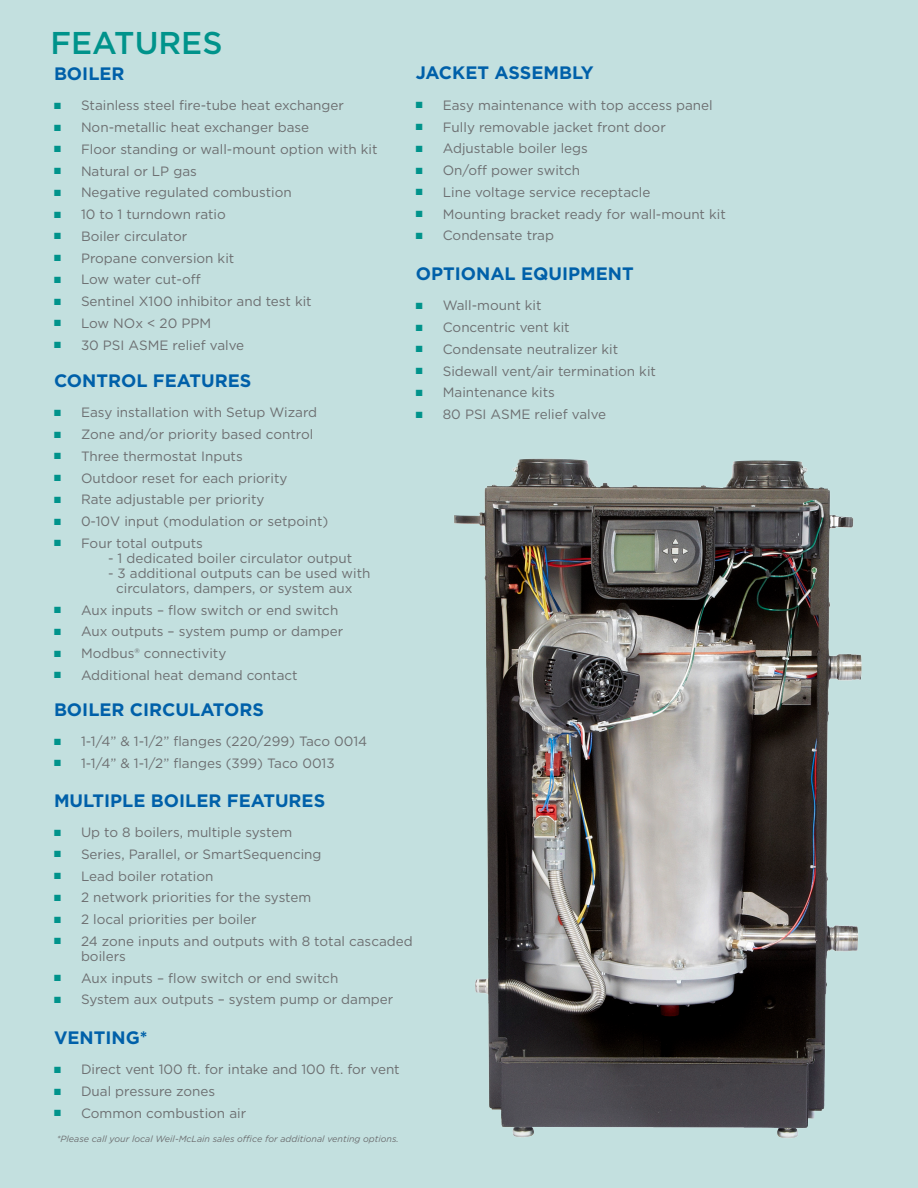
<style>
.page{position:relative;width:918px;height:1188px;background:#c3e0df}
.page>*{position:absolute;margin:0;border:0;box-sizing:border-box;transform-origin:0 0}
.wm_headline{font:500 31.5px "Gotham";color:#00938b}
.honeywell{font:700 18px "Gotham";color:#0060a9}
.t1{font:13.5px/15px "Gotham";color:#6d6f71}
.wm_body{font:italic 9px "Gotham";color:#6d6f71}
.s1{color:#00938b}
</style>
<div class="page">
<img style="left:454px;top:459px;width:408px;height:679px">
<p class="wm_headline" style="left:50px;top:22px;width:174px">FEATURES</p>
<p class="honeywell" style="left:54px;top:61px;width:72px">BOILER</p>
<p class="t1" style="left:54px;top:98px;width:292px"><span class="s1">■</span> Stainless steel fire-tube heat exchanger</p>
<p class="t1" style="left:54px;top:120px;width:257px"><span class="s1">■</span> Non-metallic heat exchanger base</p>
<p class="t1" style="left:54px;top:141px;width:325px"><span class="s1">■</span> Floor standing or wall-mount option with kit</p>
<p class="t1" style="left:54px;top:163px;width:144px"><span class="s1">■</span> Natural or LP gas</p>
<p class="t1" style="left:54px;top:185px;width:239px"><span class="s1">■</span> Negative regulated combustion</p>
<p class="t1" style="left:54px;top:207px;width:173px"><span class="s1">■</span> 10 to 1 turndown ratio</p>
<p class="t1" style="left:54px;top:228px;width:135px"><span class="s1">■</span> Boiler circulator</p>
<p class="t1" style="left:54px;top:250px;width:182px"><span class="s1">■</span> Propane conversion kit</p>
<p class="t1" style="left:54px;top:272px;width:148px"><span class="s1">■</span> Low water cut-off</p>
<p class="t1" style="left:54px;top:294px;width:259px"><span class="s1">■</span> Sentinel X100 inhibitor and test kit</p>
<p class="t1" style="left:54px;top:315px;width:159px"><span class="s1">■</span> Low NOx &lt; 20 PPM</p>
<p class="t1" style="left:54px;top:337px;width:192px"><span class="s1">■</span> 30 PSI ASME relief valve</p>
<p class="honeywell" style="left:54px;top:369px;width:199px">CONTROL FEATURES</p>
<p class="t1" style="left:54px;top:405px;width:265px"><span class="s1">■</span> Easy installation with Setup Wizard</p>
<p class="t1" style="left:54px;top:427px;width:261px"><span class="s1">■</span> Zone and/or priority based control</p>
<p class="t1" style="left:54px;top:448px;width:190px"><span class="s1">■</span> Three thermostat Inputs</p>
<p class="t1" style="left:54px;top:470px;width:235px"><span class="s1">■</span> Outdoor reset for each priority</p>
<p class="t1" style="left:54px;top:492px;width:212px"><span class="s1">■</span> Rate adjustable per priority</p>
<p class="t1" style="left:54px;top:514px;width:276px"><span class="s1">■</span> 0-10V input (modulation or setpoint)</p>
<p class="t1" style="left:54px;top:535px;width:150px"><span class="s1">■</span> Four total outputs</p>
<p class="t1" style="left:108px;top:550px;width:246px">- 1 dedicated boiler circulator output</p>
<p class="t1" style="left:116px;top:565px;width:256px;text-indent:-8px">- 3 additional outputs can be used with circulators, dampers, or system aux</p>
<p class="t1" style="left:54px;top:602px;width:286px"><span class="s1">■</span> Aux inputs – flow switch or end switch</p>
<p class="t1" style="left:54px;top:624px;width:291px"><span class="s1">■</span> Aux outputs – system pump or damper</p>
<p class="t1" style="left:54px;top:646px;width:174px"><span class="s1">■</span> Modbus® connectivity</p>
<p class="t1" style="left:54px;top:667px;width:245px"><span class="s1">■</span> Additional heat demand contact</p>
<p class="honeywell" style="left:54px;top:697px;width:211px">BOILER CIRCULATORS</p>
<p class="t1" style="left:54px;top:734px;width:315px"><span class="s1">■</span> 1-1/4” &amp; 1-1/2” flanges (220/299) Taco 0014</p>
<p class="t1" style="left:54px;top:755px;width:282px"><span class="s1">■</span> 1-1/4” &amp; 1-1/2” flanges (399) Taco 0013</p>
<p class="honeywell" style="left:54px;top:788px;width:273px">MULTIPLE BOILER FEATURES</p>
<p class="honeywell" style="left:416px;top:61px;width:179px">JACKET ASSEMBLY</p>
<p class="t1" style="left:416px;top:97px;width:298px"><span class="s1">■</span> Easy maintenance with top access panel</p>
<p class="t1" style="left:416px;top:119px;width:252px"><span class="s1">■</span> Fully removable jacket front door</p>
<p class="t1" style="left:416px;top:141px;width:174px"><span class="s1">■</span> Adjustable boiler legs</p>
<p class="t1" style="left:416px;top:163px;width:166px"><span class="s1">■</span> On/off power switch</p>
<p class="t1" style="left:416px;top:184px;width:236px"><span class="s1">■</span> Line voltage service receptacle</p>
<p class="t1" style="left:416px;top:206px;width:312px"><span class="s1">■</span> Mounting bracket ready for wall-mount kit</p>
<p class="t1" style="left:416px;top:228px;width:140px"><span class="s1">■</span> Condensate trap</p>
<p class="honeywell" style="left:416px;top:262px;width:219px">OPTIONAL EQUIPMENT</p>
<p class="t1" style="left:416px;top:298px;width:127px"><span class="s1">■</span> Wall-mount kit</p>
<p class="t1" style="left:416px;top:320px;width:155px"><span class="s1">■</span> Concentric vent kit</p>
<p class="t1" style="left:416px;top:341px;width:204px"><span class="s1">■</span> Condensate neutralizer kit</p>
<p class="t1" style="left:416px;top:363px;width:242px"><span class="s1">■</span> Sidewall vent/air termination kit</p>
<p class="t1" style="left:416px;top:385px;width:141px"><span class="s1">■</span> Maintenance kits</p>
<p class="t1" style="left:416px;top:407px;width:192px"><span class="s1">■</span> 80 PSI ASME relief valve</p>
<p class="t1" style="left:54px;top:825px;width:240px"><span class="s1">■</span> Up to 8 boilers, multiple system</p>
<p class="t1" style="left:54px;top:846px;width:269px"><span class="s1">■</span> Series, Parallel, or SmartSequencing</p>
<p class="t1" style="left:54px;top:868px;width:161px"><span class="s1">■</span> Lead boiler rotation</p>
<p class="t1" style="left:54px;top:890px;width:259px"><span class="s1">■</span> 2 network priorities for the system</p>
<p class="t1" style="left:54px;top:912px;width:204px"><span class="s1">■</span> 2 local priorities per boiler</p>
<p class="t1" style="left:81px;top:933px;width:333px;text-indent:-27px"><span class="s1">■</span> 24 zone inputs and outputs with 8 total cascaded boilers</p>
<p class="t1" style="left:54px;top:970px;width:286px"><span class="s1">■</span> Aux inputs – flow switch or end switch</p>
<p class="t1" style="left:54px;top:992px;width:341px"><span class="s1">■</span> System aux outputs – system pump or damper</p>
<p class="honeywell" style="left:54px;top:1026px;width:95px">VENTING*</p>
<p class="t1" style="left:54px;top:1062px;width:347px"><span class="s1">■</span> Direct vent 100 ft. for intake and 100 ft. for vent</p>
<p class="t1" style="left:54px;top:1084px;width:163px"><span class="s1">■</span> Dual pressure zones</p>
<p class="t1" style="left:54px;top:1105px;width:194px"><span class="s1">■</span> Common combustion air</p>
<p class="wm_body" style="left:57px;top:1133px;width:344px">*Please call your local Weil-McLain sales office for additional venting options.</p>
</div>
